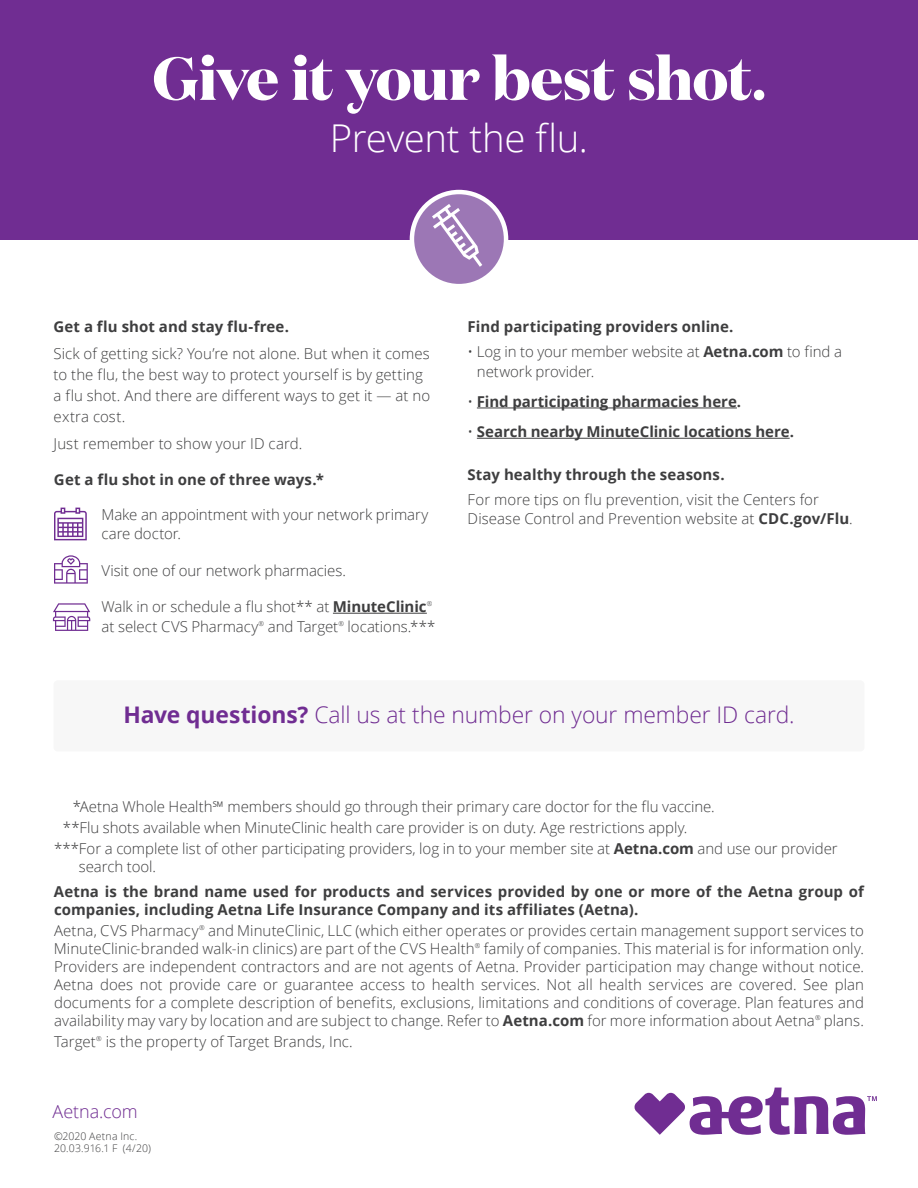
<style>
.page{position:relative;width:918px;height:1188px;background:#fff}
.page>*{position:absolute;margin:0;border:0;box-sizing:border-box;transform-origin:0 0}
.t1{font:700 60.6px "Domaine Disp";letter-spacing:-.015em;color:#fff}
.t2{font:300 38.4px "Open Sans";letter-spacing:-.01em;color:#fff}
.t3{font:300 22.8px "Open Sans";letter-spacing:-.005em;color:#702d92}
.t4{font:300 18px "Open Sans";letter-spacing:-.005em;color:#702d92}
.t5{font:300 15px/18px "Open Sans";color:#3e3e3f}
.t6{font:700 15px/18px "Open Sans";letter-spacing:.005em;color:#3e3e3f}
.t7{font:300 10.5px "Open Sans";letter-spacing:.01em;color:#3e3e3f}
.t8{font:300 6.75px "Open Sans";color:#3e3e3f}
.s1{font-size:52.35px}
.s2{font-weight:700}
.s3{font-weight:300}
</style>
<div class="page">
<hr style="left:477px;top:408px;width:260px;height:1px;background:#3e3e3f">
<hr style="left:477px;top:438px;width:313px;height:1px;background:#3e3e3f">
<hr style="left:333px;top:613px;width:94px;height:1px;background:#3e3e3f">
<div style="left:0;top:0;width:918px;height:240px;background:#702d92"></div>
<div style="left:410px;top:190px;width:98px;height:98px;background:#fff;border-radius:50%"></div>
<div style="left:414px;top:194px;width:90px;height:90px;background:#9c77b5;border-radius:50%"></div>
<svg style="left:432px;top:204px;width:50px;height:63px"></svg>
<svg style="left:54px;top:508px;width:33px;height:32px"></svg>
<svg style="left:54px;top:555px;width:34px;height:29px"></svg>
<svg style="left:53px;top:603px;width:37px;height:28px"></svg>
<div style="left:53px;top:680px;width:812px;height:72px;background:#f7f7f7;border-radius:4px"></div>
<svg style="left:634px;top:1088px;width:243px;height:47px"></svg>
<p class="t1" style="left:152px;top:39px;width:615px">Give it your best shot<span class="s1">.</span></p>
<h1 class="t2" style="left:330px;top:112px;width:260px">Prevent the flu.</h1>
<h2 class="t6" style="left:54px;top:317px;width:237px">Get a flu shot and stay flu-free.</h2>
<p class="t5" style="left:54px;top:342px;width:378px;line-height:21px">Sick of getting sick? You’re not alone. But when it comes to the flu, the best way to protect yourself is by getting a flu shot. And there are different ways to get it — at no extra cost.</p>
<p class="t5" style="left:54px;top:434px;width:250px">Just remember to show your ID card.</p>
<h2 class="t6" style="left:54px;top:470px;width:272px">Get a flu shot in one of three ways.*</h2>
<p class="t5" style="left:102px;top:504px;width:328px;line-height:19.5px">Make an appointment with your network primary care doctor.</p>
<p class="t5" style="left:102px;top:561px;width:246px">Visit one of our network pharmacies.</p>
<p class="t5" style="left:102px;top:597px;width:327px">Walk in or schedule a flu shot** at <span class="s2">MinuteClinic</span></p>
<p class="t8" style="left:427px;top:599px;width:7px">®</p>
<p class="t5" style="left:102px;top:617px;width:158px">at select CVS Pharmacy</p>
<p class="t8" style="left:259px;top:619px;width:7px">®</p>
<p class="t5" style="left:268px;top:617px;width:72px">and Target</p>
<p class="t8" style="left:338px;top:619px;width:7px">®</p>
<p class="t5" style="left:348px;top:617px;width:89px">locations.***</p>
<h2 class="t6" style="left:468px;top:317px;width:267px">Find participating providers online.</h2>
<p class="t5" style="left:477px;top:341px;width:367px;line-height:19.5px;text-indent:-9px">• Log in to your member website at <span class="s2">Aetna.com</span> to find a network provider.</p>
<p class="t6" style="left:468px;top:392px;width:275px"><span class="s3">•</span> Find participating pharmacies here.</p>
<p class="t6" style="left:468px;top:422px;width:328px"><span class="s3">•</span> Search nearby MinuteClinic locations here.</p>
<h2 class="t6" style="left:468px;top:465px;width:259px">Stay healthy through the seasons.</h2>
<p class="t5" style="left:468px;top:489px;width:387px;line-height:19.5px">For more tips on flu prevention, visit the Centers for<br>Disease Control and Prevention website at <span class="s2">CDC.gov/Flu</span>.</p>
<h3 class="t3" style="left:123px;top:699px;width:673px"><span class="s2">Have questions?</span> Call us at the number on your member ID card.</h3>
<p class="t5" style="left:73px;top:797px;width:643px">*Aetna Whole Health℠ members should go through their primary care doctor for the flu vaccine.</p>
<p class="t5" style="left:63px;top:818px;width:626px">**Flu shots available when MinuteClinic health care provider is on duty. Age restrictions apply.</p>
<p class="t5" style="left:54px;top:840px;width:785px">***For a complete list of other participating providers, log in to your member site at <span class="s2">Aetna.com</span> and use our provider</p>
<p class="t5" style="left:79px;top:858px;width:79px">search tool.</p>
<p class="t6" style="left:54px;top:882px;width:812px">Aetna is the brand name used for products and services provided by one or more of the Aetna group of companies, including Aetna Life Insurance Company and its affiliates (Aetna).</p>
<p class="t5" style="left:54px;top:921px;width:146px">Aetna, CVS Pharmacy</p>
<p class="t8" style="left:199px;top:923px;width:7px">®</p>
<p class="t5" style="left:54px;top:921px;width:812px;text-indent:154px">and MinuteClinic, LLC (which either operates or provides certain management support services to<br>MinuteClinic-branded walk-in clinics) are part of the CVS Health</p>
<p class="t5" style="left:54px;top:939px;width:812px;text-align:justify;text-indent:430px">family of companies. This material is for information only.<br>Providers are independent contractors and are not agents of Aetna. Provider participation may change without notice.<br>Aetna does not provide care or guarantee access to health services. Not all health services are covered. See plan documents for a complete description of benefits, exclusions, limitations and conditions of coverage. Plan features and availability may vary by location and are subject to change. Refer to <span class="s2">Aetna.com</span> for more information about Aetna</p>
<p class="t8" style="left:475px;top:941px;width:7px">®</p>
<p class="t8" style="left:815px;top:1013px;width:7px">®</p>
<p class="t5" style="left:824px;top:1011px;width:42px">plans.</p>
<p class="t5" style="left:54px;top:1032px;width:43px">Target</p>
<p class="t8" style="left:96px;top:1034px;width:7px">®</p>
<p class="t5" style="left:106px;top:1032px;width:249px">is the property of Target Brands, Inc.</p>
<p class="t4" style="left:53px;top:1099px;width:87px">Aetna.com</p>
<p class="t7" style="left:54px;top:1129px;width:85px">©2020 Aetna Inc.</p>
<p class="t7" style="left:54px;top:1141px;width:99px">20.03.916.1 F (4/20)</p>
</div>
